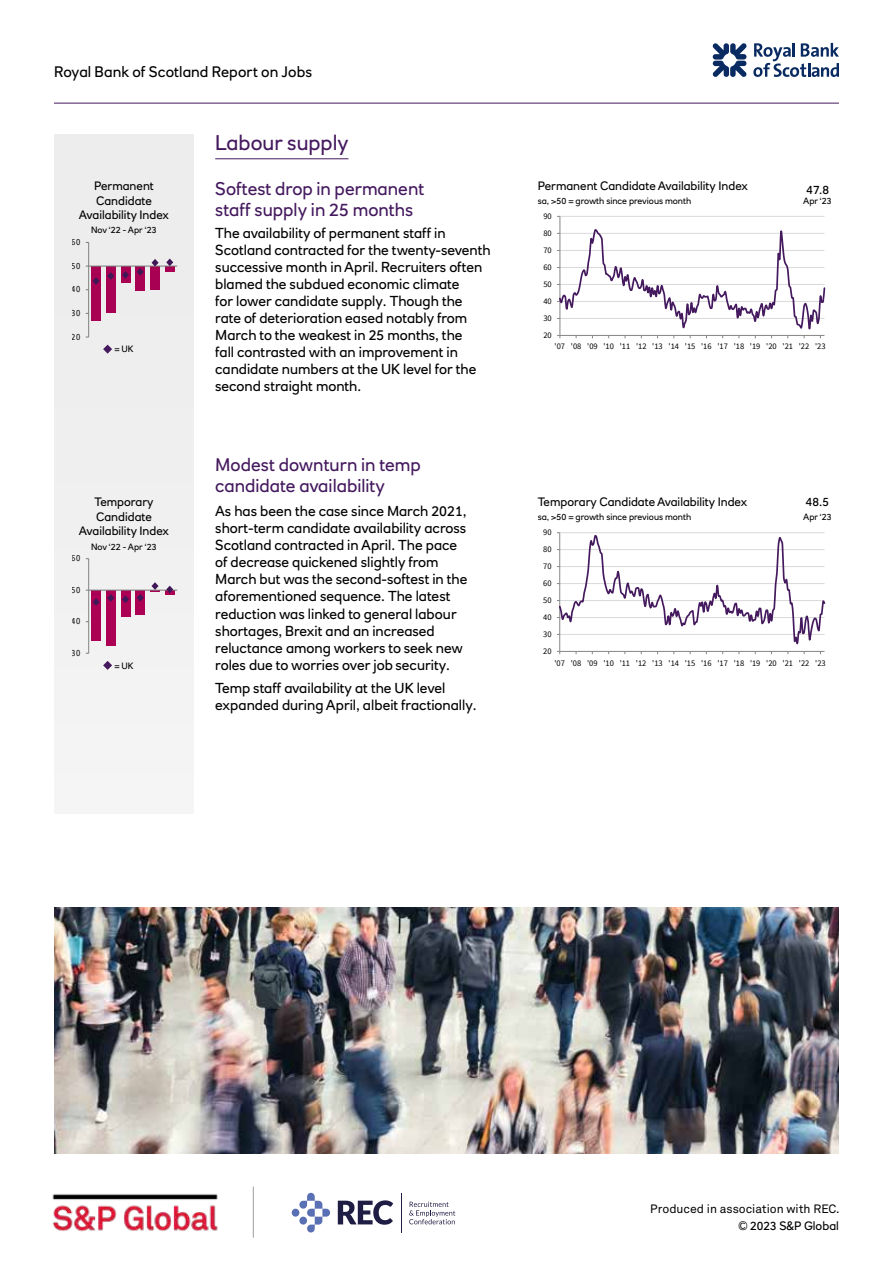
<style>
.page{position:relative;width:893px;height:1263px;background:#fff}
.page>*{position:absolute;margin:0;border:0;box-sizing:border-box;transform-origin:0 0}
.t1{font:21px "RN House Sans";color:#44195e}
.t2{font:18px/21.6px "RN House Sans";color:#44195e}
.t3{font:15px "RN House Sans";letter-spacing:.005em;color:#000}
.t4{font:14.25px/17.1px "RN House Sans";color:#000}
.t5{font:12px/14.4px "RN House Sans";color:#000;text-align:center}
.t6{font:12px "Akkurat LL";color:#000}
.t7{font:9.3px "Source Sans Pro";letter-spacing:.005em;color:#000;scale:.92 1}
.t8{font:9px "RN House Sans";color:#000}
.t9{font:8.55px "Source Sans Pro";letter-spacing:-.005em;color:#000}
</style>
<div class="page">
<hr style="left:54px;top:103px;width:785px;height:1px;background:#44195e">
<svg style="left:712px;top:43px;width:35px;height:34px"></svg>
<svg style="left:753px;top:43px;width:86px;height:34px"></svg>
<hr style="left:253px;top:1186px;width:1px;height:52px;background:#9d9d9c">
<svg style="left:338px;top:1200px;width:55px;height:25px"></svg>
<hr style="left:401px;top:1193px;width:1px;height:39px;background:#1f1d43">
<svg style="left:409px;top:1201px;width:46px;height:23px"></svg>
<div style="left:292px;top:1209px;width:7px;height:7px;background:#5a70b5;border-radius:50%"></div>
<svg style="left:299px;top:1193px;width:31px;height:39px"></svg>
<img style="left:52px;top:1194px;width:166px;height:38px">
<div style="left:54px;top:134px;width:140px;height:680px;background:#ededed"></div>
<hr style="left:215px;top:159px;width:133px;height:1px;background:#44195e">
<hr style="left:560px;top:216px;width:264px;height:1px;background:#d9d9d9">
<hr style="left:560px;top:216px;width:1px;height:119px;background:#868686">
<svg style="left:557px;top:227px;width:268px;height:111px"></svg>
<div style="left:91px;top:266px;width:10px;height:54px;background:#a80052"></div>
<div style="left:106px;top:266px;width:10px;height:46px;background:#a80052"></div>
<div style="left:121px;top:266px;width:9px;height:17px;background:#a80052"></div>
<div style="left:135px;top:266px;width:10px;height:25px;background:#a80052"></div>
<div style="left:150px;top:266px;width:10px;height:24px;background:#a80052"></div>
<div style="left:165px;top:266px;width:10px;height:5px;background:#a80052"></div>
<hr style="left:88px;top:242px;width:1px;height:95px;background:#868686">
<hr style="left:89px;top:266px;width:88px;height:1px;background:#868686">
<svg style="left:86px;top:277px;width:14px;height:13px"></svg>
<svg style="left:107px;top:272px;width:7px;height:8px"></svg>
<svg style="left:122px;top:271px;width:7px;height:8px"></svg>
<svg style="left:137px;top:268px;width:7px;height:8px"></svg>
<svg style="left:152px;top:259px;width:7px;height:8px"></svg>
<svg style="left:166px;top:259px;width:7px;height:7px"></svg>
<hr style="left:559px;top:533px;width:1px;height:118px;background:#868686">
<hr style="left:560px;top:651px;width:264px;height:1px;background:#868686">
<svg style="left:557px;top:532px;width:268px;height:113px"></svg>
<div style="left:91px;top:590px;width:10px;height:51px;background:#ab0053"></div>
<div style="left:106px;top:590px;width:10px;height:55px;background:#ab0054"></div>
<div style="left:121px;top:590px;width:9px;height:27px;background:#ab0053"></div>
<div style="left:135px;top:590px;width:10px;height:25px;background:#ab0053"></div>
<div style="left:165px;top:590px;width:10px;height:5px;background:#ab0053"></div>
<hr style="left:88px;top:559px;width:1px;height:94px;background:#868686">
<hr style="left:89px;top:590px;width:88px;height:1px;background:#868686">
<svg style="left:93px;top:598px;width:7px;height:8px"></svg>
<svg style="left:107px;top:594px;width:7px;height:8px"></svg>
<svg style="left:122px;top:595px;width:7px;height:8px"></svg>
<svg style="left:137px;top:594px;width:7px;height:8px"></svg>
<svg style="left:150px;top:582px;width:10px;height:10px"></svg>
<svg style="left:166px;top:586px;width:7px;height:7px"></svg>
<img style="left:54px;top:907px;width:785px;height:247px">
<svg style="left:103px;top:345px;width:9px;height:9px"></svg>
<svg style="left:103px;top:661px;width:9px;height:9px"></svg>
<p class="t3" style="left:54px;top:63px;width:260px">Royal Bank of Scotland Report on Jobs</p>
<p class="t5" style="left:79px;top:179px;width:92px">Permanent<br>Candidate<br>Availability Index</p>
<p class="t7" style="left:72px;top:236px;width:11px">60</p>
<p class="t7" style="left:72px;top:260px;width:11px">50</p>
<p class="t7" style="left:72px;top:283px;width:11px">40</p>
<p class="t7" style="left:72px;top:307px;width:11px">30</p>
<p class="t7" style="left:72px;top:331px;width:11px">20</p>
<p class="t8" style="left:91px;top:225px;width:67px">Nov ‘22 - Apr ‘23</p>
<p class="t8" style="left:114px;top:344px;width:21px">= UK</p>
<p class="t5" style="left:79px;top:495px;width:92px">Temporary<br>Candidate<br>Availability Index</p>
<p class="t7" style="left:72px;top:552px;width:11px">60</p>
<p class="t7" style="left:72px;top:584px;width:11px">50</p>
<p class="t7" style="left:72px;top:615px;width:11px">40</p>
<p class="t7" style="left:72px;top:647px;width:11px">30</p>
<p class="t8" style="left:91px;top:541px;width:67px">Nov ‘22 - Apr ‘23</p>
<p class="t8" style="left:114px;top:660px;width:21px">= UK</p>
<h1 class="t1" style="left:215px;top:130px;width:135px">Labour supply</h1>
<p class="t2" style="left:215px;top:177px;width:211px">Softest drop in permanent staff supply in 25 months</p>
<p class="t4" style="left:215px;top:224px;width:277px">The availability of permanent staff in Scotland contracted for the twenty-seventh successive month in April. Recruiters often blamed the subdued economic climate<br>for lower candidate supply. Though the rate of deterioration eased notably from March to the weakest in 25 months, the<br>fall contrasted with an improvement in candidate numbers at the UK level for the second straight month.</p>
<p class="t2" style="left:215px;top:454px;width:207px">Modest downturn in temp candidate availability</p>
<p class="t4" style="left:215px;top:502px;width:254px">As has been the case since March 2021, short-term candidate availability across Scotland contracted in April. The pace of decrease quickened slightly from March but was the second-softest in the aforementioned sequence. The latest reduction was linked to general labour shortages, Brexit and an increased reluctance among workers to seek new roles due to worries over job security.</p>
<p class="t4" style="left:215px;top:680px;width:263px">Temp staff availability at the UK level expanded during April, albeit fractionally.</p>
<p class="t5" style="left:538px;top:179px;width:212px">Permanent Candidate Availability Index</p>
<p class="t8" style="left:538px;top:195px;width:155px">sa, &gt;50 = growth since previous month</p>
<p class="t9" style="left:543px;top:211px;width:10px">90</p>
<p class="t9" style="left:543px;top:228px;width:10px">80</p>
<p class="t9" style="left:543px;top:245px;width:10px">70</p>
<p class="t9" style="left:543px;top:262px;width:10px">60</p>
<p class="t9" style="left:543px;top:279px;width:10px">50</p>
<p class="t9" style="left:543px;top:296px;width:10px">40</p>
<p class="t9" style="left:543px;top:313px;width:10px">30</p>
<p class="t9" style="left:543px;top:330px;width:10px">20</p>
<p class="t5" style="left:806px;top:182px;width:24px">47.8</p>
<p class="t8" style="left:803px;top:195px;width:30px">Apr ‘23</p>
<p class="t9" style="left:555px;top:341px;width:272px">'07 '08 '09 '10 '11 '12 '13 '14 '15 '16 '17 '18 '19 '20 '21 '22 '23</p>
<p class="t5" style="left:538px;top:495px;width:211px">Temporary Candidate Availability Index</p>
<p class="t8" style="left:538px;top:511px;width:155px">sa, &gt;50 = growth since previous month</p>
<p class="t9" style="left:543px;top:527px;width:10px">90</p>
<p class="t9" style="left:543px;top:544px;width:10px">80</p>
<p class="t9" style="left:543px;top:561px;width:10px">70</p>
<p class="t9" style="left:543px;top:578px;width:10px">60</p>
<p class="t9" style="left:543px;top:595px;width:10px">50</p>
<p class="t9" style="left:543px;top:612px;width:10px">40</p>
<p class="t9" style="left:543px;top:629px;width:10px">30</p>
<p class="t9" style="left:543px;top:646px;width:10px">20</p>
<p class="t5" style="left:806px;top:495px;width:25px">48.5</p>
<p class="t8" style="left:803px;top:511px;width:30px">Apr ‘23</p>
<p class="t9" style="left:554px;top:657px;width:273px">'07 '08 '09 '10 '11 '12 '13 '14 '15 '16 '17 '18 '19 '20 '21 '22 '23</p>
<p class="t6" style="left:650px;top:1199px;width:191px">Produced in association with REC.</p>
<p class="t5" style="left:739px;top:1218px;width:102px">© 2023 S&amp;P Global</p>
</div>
